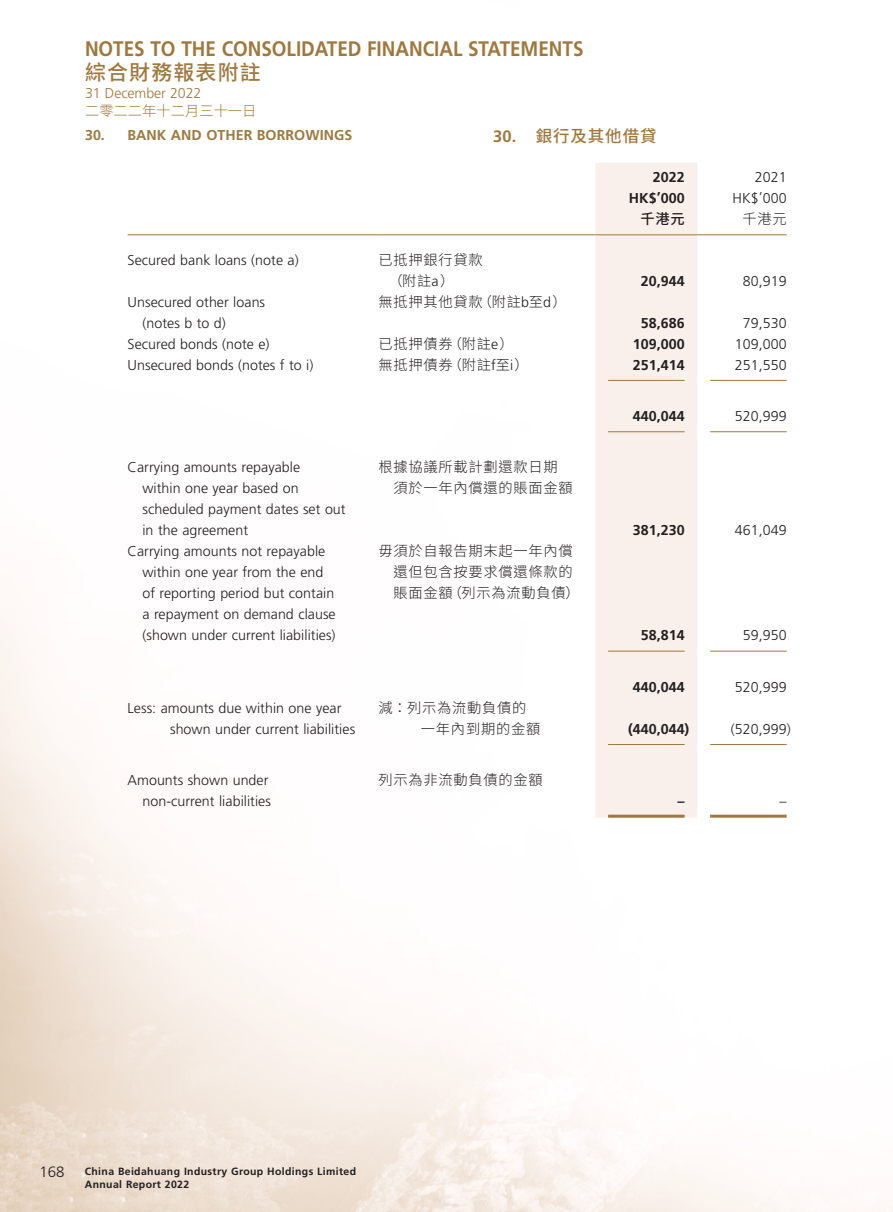
<style>
.page{position:relative;width:893px;height:1212px;background:#fff}
.page>*{position:absolute;margin:0;border:0;box-sizing:border-box;transform-origin:0 0}
.t1{font:700 21px "Frutiger LT Std";color:#9f783d;scale:.9 1}
.t2{font:500 21px "Source Han Sans TC";letter-spacing:.055em;color:#9f783d}
.C_Heading_1{font:500 16.5px "Source Han Sans TC";letter-spacing:.055em;color:#9f783d}
.t3{font:300 15px "Frutiger LT Std";color:#231f20}
.Body_Text{font:300 14.25px/21px "Frutiger LT Std";letter-spacing:.005em;color:#231f20}
.Body_Text-2{font:300 14.25px/21px "Source Han Sans TC";letter-spacing:.055em;color:#231f20}
.Body_Text-3{font:700 14.25px "Frutiger LT Std";letter-spacing:.005em;color:#231f20}
.Heading_1{font:700 14.25px "Frutiger LT Std";letter-spacing:.005em;color:#9f783d}
.t4{font:300 14.25px "Frutiger LT Std";letter-spacing:-.005em;color:#9f783d}
.t5{font:300 14.25px "Source Han Sans TC";letter-spacing:.005em;color:#9f783d}
.Body_Text-4{font:500 14.25px "Source Han Sans TC";color:#231f20}
.t6{font:700 10.5px/12.8px "Frutiger LT Std";letter-spacing:.035em;color:#231f20}
.s1{font-family:"Frutiger LT Std";font-weight:700}
.s2{font-family:"Frutiger LT Std"}
</style>
<div class="page">
<div style="left:595px;top:163px;width:102px;height:655px;background:#f9f0eb"></div>
<hr style="left:128px;top:234px;width:250px;height:1px;background:#9f783d">
<hr style="left:378px;top:234px;width:217px;height:1px;background:#9f783d">
<hr style="left:595px;top:234px;width:102px;height:1px;background:#9f783d">
<hr style="left:697px;top:234px;width:90px;height:1px;background:#9f783d">
<hr style="left:608px;top:380px;width:77px;height:1px;background:#9f783d">
<hr style="left:710px;top:380px;width:77px;height:1px;background:#9f783d">
<hr style="left:608px;top:431px;width:77px;height:1px;background:#9f783d">
<hr style="left:710px;top:431px;width:77px;height:1px;background:#9f783d">
<hr style="left:608px;top:651px;width:77px;height:1px;background:#9f783d">
<hr style="left:710px;top:651px;width:77px;height:1px;background:#9f783d">
<hr style="left:608px;top:744px;width:77px;height:1px;background:#9f783d">
<hr style="left:710px;top:744px;width:77px;height:1px;background:#9f783d">
<hr style="left:608px;top:815px;width:77px;height:3px;background:#9f783d">
<hr style="left:710px;top:815px;width:77px;height:3px;background:#9f783d">
<h1 class="t1" style="left:85px;top:36px;width:555px">NOTES TO THE CONSOLIDATED FINANCIAL STATEMENTS</h1>
<h1 class="t2" style="left:85px;top:60px;width:177px">綜合財務報表附註</h1>
<p class="t4" style="left:85px;top:85px;width:118px">31 December 2022</p>
<p class="t5" style="left:85px;top:103px;width:173px">二零二二年十二月三十一日</p>
<p class="Heading_1" style="left:85px;top:127px;width:269px">30. BANK AND OTHER BORROWINGS</p>
<p class="C_Heading_1" style="left:493px;top:127px;width:165px"><span class="s1">30.</span> 銀行及其他借貸</p>
<p class="Body_Text-3" style="left:653px;top:169px;width:33px">2022</p>
<p class="Body_Text" style="left:755px;top:167px;width:33px">2021</p>
<p class="Body_Text-3" style="left:629px;top:190px;width:57px">HK$’000</p>
<p class="Body_Text" style="left:733px;top:188px;width:56px">HK$’000</p>
<p class="Body_Text-4" style="left:640px;top:211px;width:46px">千港元</p>
<p class="Body_Text-2" style="left:742px;top:209px;width:46px">千港元</p>
<p class="Body_Text" style="left:128px;top:249px;width:173px">Secured bank loans (note a)</p>
<p class="Body_Text-2" style="left:388px;top:249px;width:96px;text-indent:-10px">已抵押銀行貸款（附註<span class="s2">a</span>）</p>
<p class="Body_Text-3" style="left:641px;top:272px;width:45px">20,944</p>
<p class="Body_Text" style="left:743px;top:270px;width:45px">80,919</p>
<p class="Body_Text" style="left:142px;top:291px;width:124px;text-indent:-15px">Unsecured other loans (notes b to d)</p>
<p class="Body_Text-2" style="left:378px;top:291px;width:190px">無抵押其他貸款（附註<span class="s2">b</span>至<span class="s2">d</span>）</p>
<p class="Body_Text-3" style="left:641px;top:314px;width:45px">58,686</p>
<p class="Body_Text" style="left:743px;top:312px;width:45px">79,530</p>
<p class="Body_Text" style="left:128px;top:333px;width:144px">Secured bonds (note e)</p>
<p class="Body_Text-2" style="left:378px;top:333px;width:137px">已抵押債券（附註<span class="s2">e</span>）</p>
<p class="Body_Text-3" style="left:633px;top:335px;width:53px">109,000</p>
<p class="Body_Text" style="left:735px;top:333px;width:53px">109,000</p>
<p class="Body_Text" style="left:128px;top:354px;width:187px">Unsecured bonds (notes f to i)</p>
<p class="Body_Text-2" style="left:378px;top:354px;width:152px">無抵押債券（附註<span class="s2">f</span>至<span class="s2">i</span>）</p>
<p class="Body_Text-3" style="left:633px;top:356px;width:53px">251,414</p>
<p class="Body_Text" style="left:735px;top:354px;width:53px">251,550</p>
<p class="Body_Text-3" style="left:633px;top:408px;width:53px">440,044</p>
<p class="Body_Text" style="left:735px;top:406px;width:53px">520,999</p>
<p class="Body_Text" style="left:142px;top:457px;width:205px;text-indent:-15px">Carrying amounts repayable<br>within one year based on scheduled payment dates set out in the agreement</p>
<p class="Body_Text-2" style="left:393px;top:457px;width:181px;text-indent:-15px">根據協議所載計劃還款日期須於一年內償還的賬面金額</p>
<p class="Body_Text-3" style="left:633px;top:522px;width:53px">381,230</p>
<p class="Body_Text" style="left:735px;top:520px;width:53px">461,049</p>
<p class="Body_Text" style="left:142px;top:541px;width:195px;text-indent:-15px">Carrying amounts not repayable within one year from the end of reporting period but contain a repayment on demand clause (shown under current liabilities)</p>
<p class="Body_Text-2" style="left:393px;top:541px;width:188px;text-indent:-15px">毋須於自報告期末起一年內償還但包含按要求償還條款的賬面金額（列示為流動負債）</p>
<p class="Body_Text" style="left:170px;top:698px;width:187px;text-indent:-43px">Less: amounts due within one year shown under current liabilities</p>
<p class="Body_Text-2" style="left:421px;top:697px;width:121px;text-indent:-43px">減：列示為流動負債的一年內到期的金額</p>
<p class="Body_Text" style="left:128px;top:770px;width:145px;text-align:right">Amounts shown under non-current liabilities</p>
<p class="Body_Text-2" style="left:378px;top:770px;width:166px">列示為非流動負債的金額</p>
<p class="Body_Text-3" style="left:641px;top:627px;width:45px">58,814</p>
<p class="Body_Text" style="left:743px;top:625px;width:45px">59,950</p>
<p class="Body_Text-3" style="left:633px;top:678px;width:53px">440,044</p>
<p class="Body_Text" style="left:735px;top:677px;width:53px">520,999</p>
<p class="Body_Text-3" style="left:628px;top:720px;width:63px">(440,044)</p>
<p class="Body_Text" style="left:731px;top:719px;width:61px">(520,999)</p>
<p class="Body_Text-3" style="left:677px;top:793px;width:9px">–</p>
<p class="Body_Text" style="left:779px;top:791px;width:9px">–</p>
<p class="t3" style="left:39px;top:1164px;width:27px">168</p>
<p class="t6" style="left:85px;top:1165px;width:273px">China Beidahuang Industry Group Holdings Limited<br>Annual Report 2022</p>
</div>
